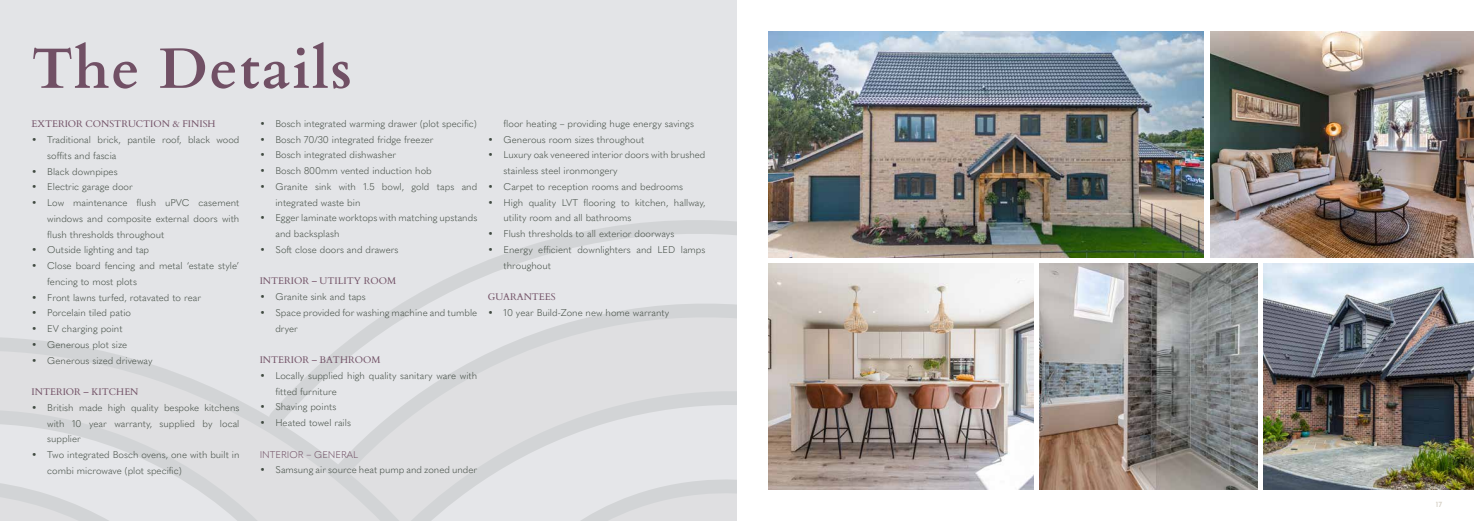
<style>
.page{position:relative;width:1474px;height:521px;background:#fff}
.page>*{position:absolute;margin:0;border:0;box-sizing:border-box;transform-origin:0 0}
.t1{font:700 56.88px "Cardo";letter-spacing:.035em;color:#715065}
.t2{font:300 9.62px/15.8px "Quasimoda";color:#404a41}
.t3{font:9.62px "Cardo";color:#715065}
.t4{font:300 9.62px "Quasimoda";color:#715065}
.t5{font:7.88px "Josefin Sans";color:#d2ccc0}
</style>
<div class="page">
<div style="left:0;top:0;width:737px;height:521px;background:#e3e4e7"></div>
<svg style="left:0;top:338px;width:321px;height:130px"></svg>
<svg style="left:0;top:407px;width:282px;height:67px"></svg>
<svg style="left:256px;top:220px;width:481px;height:217px"></svg>
<svg style="left:321px;top:294px;width:416px;height:180px"></svg>
<svg style="left:385px;top:389px;width:352px;height:85px"></svg>
<svg style="left:0;top:474px;width:737px;height:47px"></svg>
<img style="left:768px;top:32px;width:435px;height:226px">
<img style="left:768px;top:263px;width:265px;height:226px">
<img style="left:1263px;top:263px;width:210px;height:226px">
<img style="left:1210px;top:32px;width:263px;height:226px">
<img style="left:1039px;top:263px;width:218px;height:226px">
<h1 class="t1" style="left:32px;top:23px;width:322px">The Details</h1>
<p class="t2" style="left:260px;top:115px;width:219px">• Bosch integrated warming drawer (plot specific)</p>
<p class="t2" style="left:260px;top:131px;width:175px">• Bosch 70/30 integrated fridge freezer</p>
<p class="t2" style="left:260px;top:147px;width:138px">• Bosch integrated dishwasher</p>
<p class="t2" style="left:260px;top:162px;width:174px">• Bosch 800mm vented induction hob</p>
<p class="t2" style="left:275px;top:178px;width:203px;text-indent:-16px">• Granite sink with 1.5 bowl, gold taps and integrated waste bin</p>
<p class="t2" style="left:275px;top:210px;width:203px;text-indent:-16px">• Egger laminate worktops with matching upstands and backsplash</p>
<p class="t2" style="left:260px;top:241px;width:140px">• Soft close doors and drawers</p>
<p class="t3" style="left:260px;top:273px;width:138px">INTERIOR – UTILITY ROOM</p>
<p class="t2" style="left:260px;top:288px;width:108px">• Granite sink and taps</p>
<p class="t2" style="left:275px;top:304px;width:203px;text-indent:-16px">• Space provided for washing machine and tumble dryer</p>
<p class="t3" style="left:260px;top:352px;width:122px">INTERIOR – BATHROOM</p>
<p class="t2" style="left:275px;top:367px;width:203px;text-indent:-16px">• Locally supplied high quality sanitary ware with fitted furniture</p>
<p class="t2" style="left:260px;top:398px;width:78px">• Shaving points</p>
<p class="t2" style="left:260px;top:414px;width:93px">• Heated towel rails</p>
<p class="t4" style="left:260px;top:447px;width:100px">INTERIOR – GENERAL</p>
<p class="t2" style="left:260px;top:461px;width:219px">• Samsung air source heat pump and zoned under</p>
<p class="t3" style="left:32px;top:116px;width:186px">EXTERIOR CONSTRUCTION &amp; FINISH</p>
<p class="t2" style="left:47px;top:131px;width:194px;text-indent:-16px">• Traditional brick, pantile roof, black wood soffits and fascia</p>
<p class="t2" style="left:32px;top:163px;width:88px">• Black downpipes</p>
<p class="t2" style="left:32px;top:178px;width:103px">• Electric garage door</p>
<p class="t2" style="left:47px;top:194px;width:194px;text-align:justify;text-indent:-16px">• Low maintenance flush uPVC casement windows and composite external doors with flush thresholds throughout</p>
<p class="t2" style="left:32px;top:241px;width:119px">• Outside lighting and tap</p>
<p class="t2" style="left:47px;top:257px;width:194px;text-indent:-16px">• Close board fencing and metal ‘estate style’ fencing to most plots</p>
<p class="t2" style="left:32px;top:289px;width:171px">• Front lawns turfed, rotavated to rear</p>
<p class="t2" style="left:32px;top:304px;width:101px">• Porcelain tiled patio</p>
<p class="t2" style="left:32px;top:320px;width:93px">• EV charging point</p>
<p class="t2" style="left:32px;top:336px;width:97px">• Generous plot size</p>
<p class="t2" style="left:32px;top:352px;width:123px">• Generous sized driveway</p>
<p class="t3" style="left:32px;top:384px;width:108px">INTERIOR – KITCHEN</p>
<p class="t2" style="left:47px;top:399px;width:194px;text-align:justify;text-indent:-16px">• British made high quality bespoke kitchens with 10 year warranty, supplied by local supplier</p>
<p class="t2" style="left:47px;top:446px;width:194px;text-indent:-16px">• Two integrated Bosch ovens, one with built in combi microwave (plot specific)</p>
<p class="t2" style="left:503px;top:115px;width:192px">floor heating – providing huge energy savings</p>
<p class="t2" style="left:488px;top:131px;width:158px">• Generous room sizes throughout</p>
<p class="t2" style="left:503px;top:146px;width:203px;text-indent:-16px">• Luxury oak veneered interior doors with brushed stainless steel ironmongery</p>
<p class="t2" style="left:488px;top:178px;width:197px">• Carpet to reception rooms and bedrooms</p>
<p class="t2" style="left:503px;top:194px;width:203px;text-indent:-16px">• High quality LVT flooring to kitchen, hallway, utility room and all bathrooms</p>
<p class="t2" style="left:488px;top:225px;width:188px">• Flush thresholds to all exterior doorways</p>
<p class="t2" style="left:503px;top:241px;width:203px;text-indent:-16px">• Energy efficient downlighters and LED lamps throughout</p>
<p class="t3" style="left:488px;top:289px;width:69px">GUARANTEES</p>
<p class="t2" style="left:488px;top:304px;width:183px">• 10 year Build-Zone new home warranty</p>
<p class="t5" style="left:1435px;top:497px;width:8px">17</p>
</div>
